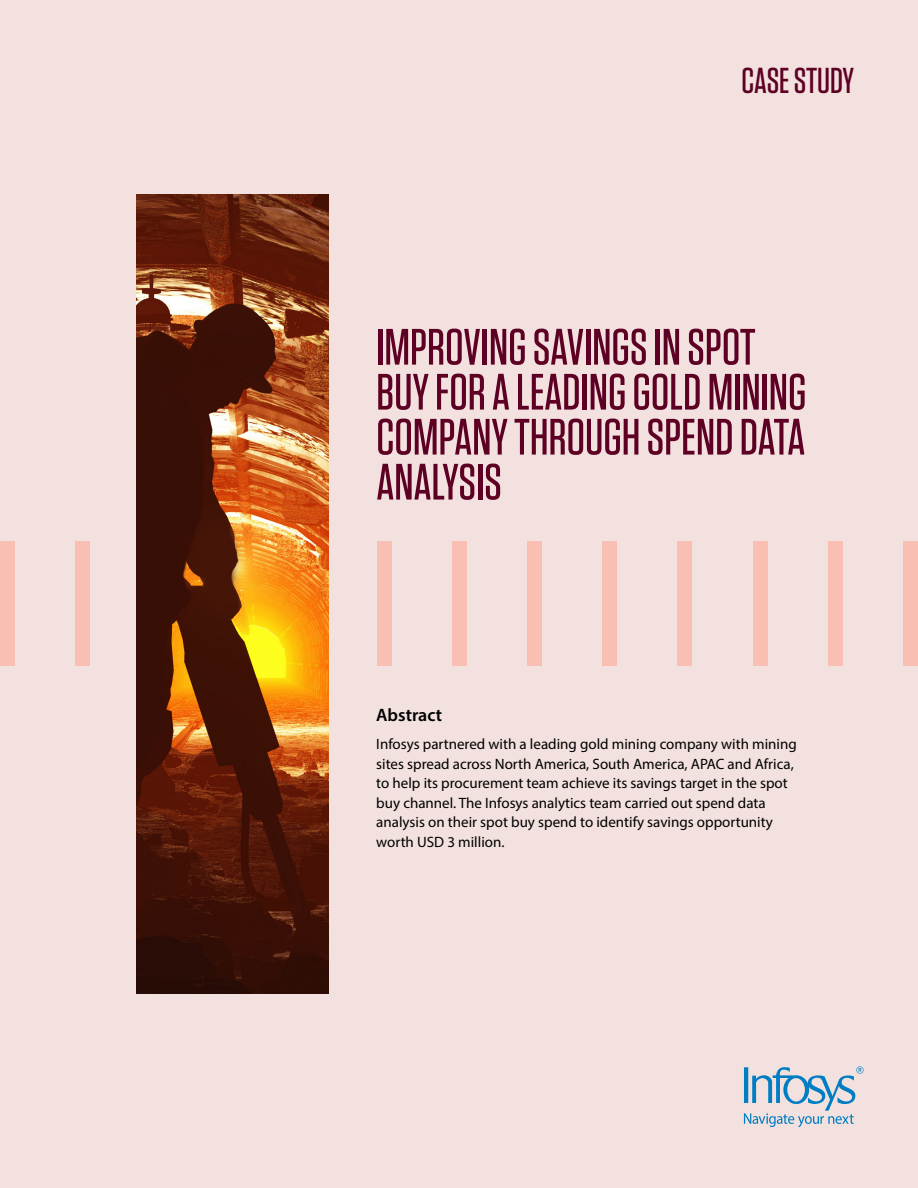
<style>
.page{position:relative;width:918px;height:1188px;background:#f2e1de}
.page>*{position:absolute;margin:0;border:0;box-sizing:border-box;transform-origin:0 0}
.t1{font:500 51px/45px "Tungsten";color:#5d0024}
.t2{font:500 36px "Tungsten";letter-spacing:-.005em;color:#5d0024}
.t3{font:600 18px "Myriad Pro";color:#000}
.t4{font:15px/19.5px "Myriad Pro";color:#000}
</style>
<div class="page">
<svg style="left:744px;top:1066px;width:120px;height:61px"></svg>
<div style="left:0;top:541px;width:15px;height:125px;background:#fabfb3"></div>
<div style="left:75px;top:541px;width:15px;height:125px;background:#fabfb3"></div>
<div style="left:828px;top:541px;width:15px;height:125px;background:#fabfb3"></div>
<div style="left:753px;top:541px;width:15px;height:125px;background:#fabfb3"></div>
<div style="left:527px;top:541px;width:15px;height:125px;background:#fabfb3"></div>
<div style="left:452px;top:541px;width:15px;height:125px;background:#fabfb3"></div>
<div style="left:677px;top:541px;width:15px;height:125px;background:#fabfb3"></div>
<div style="left:602px;top:541px;width:15px;height:125px;background:#fabfb3"></div>
<div style="left:377px;top:541px;width:15px;height:125px;background:#fabfb3"></div>
<div style="left:903px;top:541px;width:15px;height:125px;background:#fabfb3"></div>
<img style="left:136px;top:194px;width:192px;height:800px">
<h2 class="t2" style="left:742px;top:61px;width:114px">CASE STUDY</h2>
<h1 class="t1" style="left:376px;top:325px;width:432px">IMPROVING SAVINGS IN SPOT<br>BUY FOR A LEADING GOLD MINING<br>COMPANY THROUGH SPEND DATA<br>ANALYSIS</h1>
<p class="t3" style="left:376px;top:704px;width:67px">Abstract</p>
<p class="t4" style="left:376px;top:734px;width:422px">Infosys partnered with a leading gold mining company with mining sites spread across North America, South America, APAC and Africa, to help its procurement team achieve its savings target in the spot buy channel. The Infosys analytics team carried out spend data analysis on their spot buy spend to identify savings opportunity worth USD 3 million.</p>
</div>
